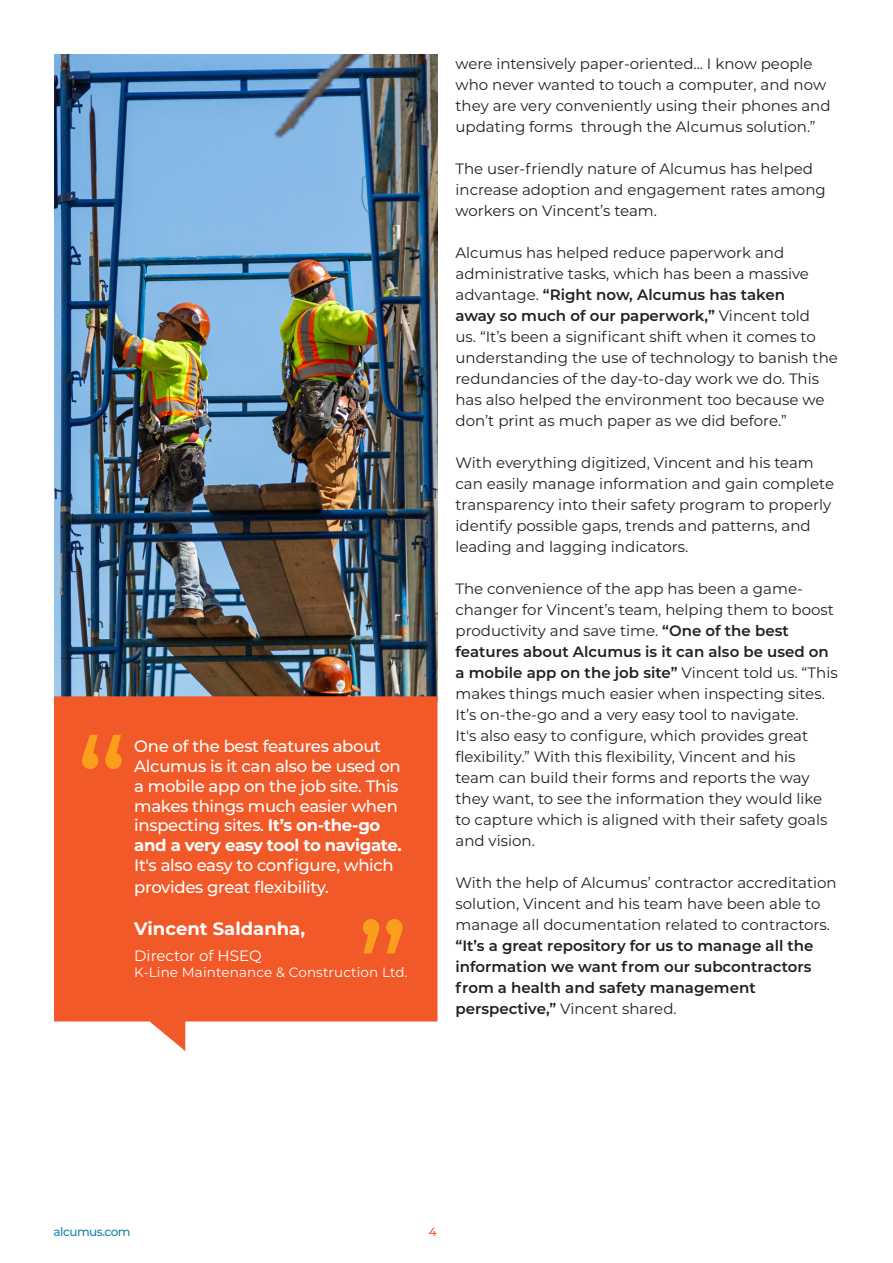
<style>
.page{position:relative;width:893px;height:1263px;background:#fff}
.page>*{position:absolute;margin:0;border:0;box-sizing:border-box;transform-origin:0 0}
.Body_Copy_KG{font:500 123.15px "Montserrat";color:#fa9e1c}
.t1{font:700 18px "Montserrat";color:#fff}
.t2{font:500 16.5px/19.8px "Montserrat";letter-spacing:-.02em;color:#fff}
.t3{font:15px/21px "Montserrat";color:#231f20}
.t4{font:15px "Montserrat";color:#fff}
.t5{font:13.5px "Montserrat";letter-spacing:.01em;color:#fff}
.Page_number_centered{font:500 12px "Montserrat";letter-spacing:-.04em;color:#1885ad}
.Page_number_centered-2{font:500 12px "Montserrat";color:#f1592b}
.s1{font-weight:700}
.s2{font-weight:600}
</style>
<div class="page">
<img style="left:54px;top:54px;width:383px;height:642px">
<svg style="left:54px;top:696px;width:383px;height:355px;fill:#f25929"></svg>
<p class="Body_Copy_KG" style="left:76px;top:696px;width:53px">“</p>
<p class="t2" style="left:134px;top:736px;width:269px">One of the best features about<br>Alcumus is it can also be used on a mobile app on the job site. This makes things much easier when inspecting sites. <span class="s1">It’s on-the-go and a very easy tool to navigate.<br></span>It's also easy to configure, which</p>
<p class="t2" style="left:134px;top:876px;width:196px">provides great flexibility.</p>
<p class="t1" style="left:134px;top:916px;width:172px">Vincent Saldanha,</p>
<p class="t4" style="left:134px;top:945px;width:129px">Director of HSEQ</p>
<p class="t5" style="left:134px;top:963px;width:275px">K-Line Maintenance &amp; Construction Ltd.</p>
<p class="Body_Copy_KG" style="left:408px;top:992px;width:53px;rotate:-180deg">“</p>
<p class="t3" style="left:455px;top:52px;width:377px">were intensively paper-oriented... I know people who never wanted to touch a computer, and now they are very conveniently using their phones and updating forms through the Alcumus solution.”</p>
<p class="t3" style="left:455px;top:157px;width:372px">The user-friendly nature of Alcumus has helped increase adoption and engagement rates among workers on Vincent’s team.</p>
<p class="t3" style="left:455px;top:241px;width:384px">Alcumus has helped reduce paperwork and administrative tasks, which has been a massive advantage. <span class="s2">“Right now, Alcumus has taken<br>away so much of our paperwork,”</span> Vincent told<br>us. “It’s been a significant shift when it comes to understanding the use of technology to banish the redundancies of the day-to-day work we do. This has also helped the environment too because we don’t print as much paper as we did before.”</p>
<p class="t3" style="left:455px;top:451px;width:380px">With everything digitized, Vincent and his team can easily manage information and gain complete transparency into their safety program to properly identify possible gaps, trends and patterns, and leading and lagging indicators.</p>
<p class="t3" style="left:455px;top:577px;width:384px">The convenience of the app has been a game&shy;changer for Vincent’s team, helping them to boost productivity and save time. <span class="s2">“One of the best features about Alcumus is it can also be used on a mobile app on the job site”</span> Vincent told us. “This makes things much easier when inspecting sites.<br>It’s on-the-go and a very easy tool to navigate.<br>It's also easy to configure, which provides great flexibility.” With this flexibility, Vincent and his team can build their forms and reports the way they want, to see the information they would like to capture which is aligned with their safety goals and vision.</p>
<p class="t3" style="left:455px;top:871px;width:383px">With the help of Alcumus’ contractor accreditation solution, Vincent and his team have been able to manage all documentation related to contractors. <span class="s2">“It’s a great repository for us to manage all the information we want from our subcontractors from a health and safety management perspective,”</span> Vincent shared.</p>
<p class="Page_number_centered" style="left:53px;top:1223px;width:79px">alcumus.com</p>
<p class="Page_number_centered-2" style="left:429px;top:1223px;width:10px">4</p>
</div>
